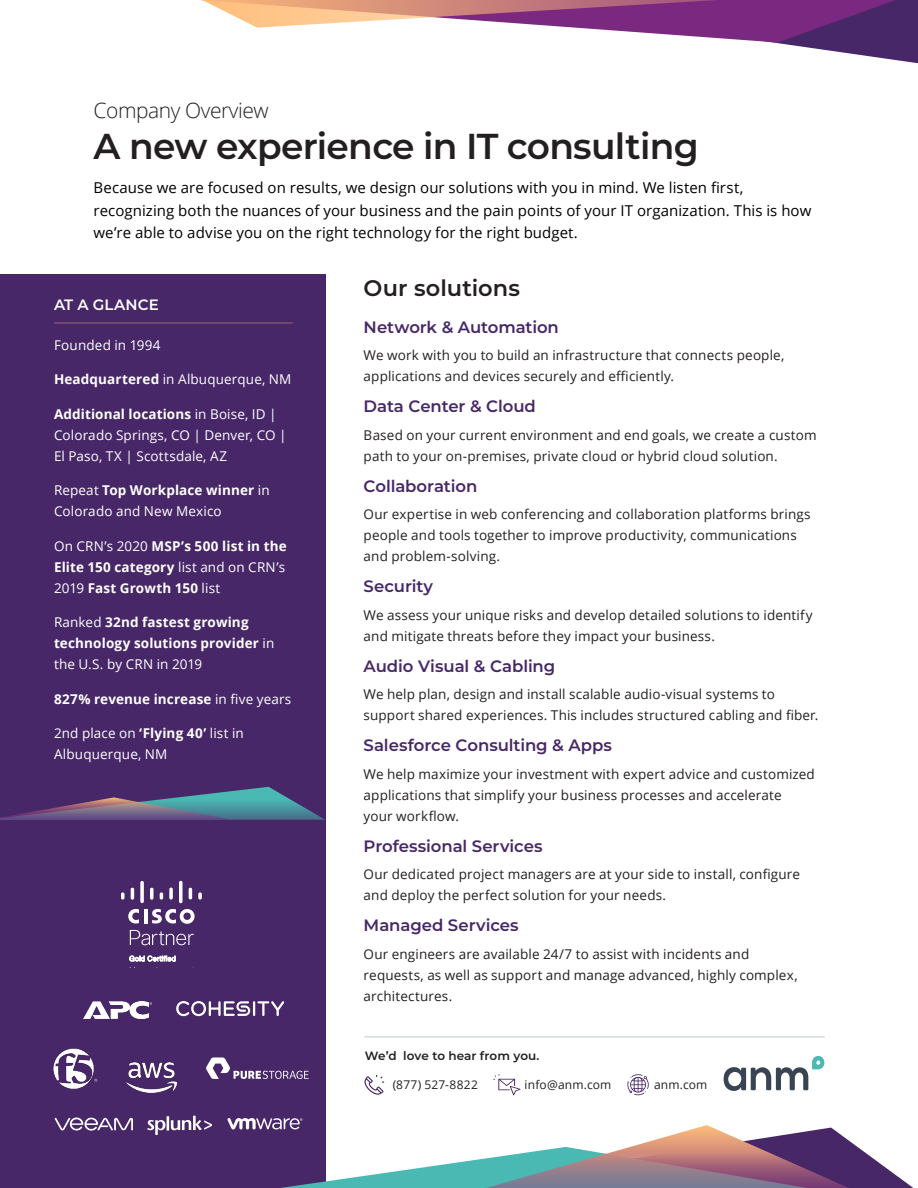
<style>
.page{position:relative;width:918px;height:1188px;background:#fff}
.page>*{position:absolute;margin:0;border:0;box-sizing:border-box;transform-origin:0 0}
.H1-Montserrat{font:600 36px "Montserrat";letter-spacing:-.02em;color:#231f20}
.t1{font:600 22.5px "Montserrat";letter-spacing:.005em;color:#231f20}
.Service_Title{font:300 21px "Open Sans";letter-spacing:-.02em;color:#231f20}
.H3_-_Bullet{font:600 16.5px "Montserrat";letter-spacing:-.005em;color:#472767}
.Body_-_accent{font:15px/22.5px "Open Sans";letter-spacing:.005em;color:#000}
.t2{font:600 15px "Montserrat";letter-spacing:.005em;color:#fff}
.Body{font:13.5px/21px "Open Sans";letter-spacing:.01em;color:#231f20}
.Body-2{font:13.5px/21px "Open Sans";letter-spacing:.01em;color:#fff}
.Body-3{font:700 13.5px/21px "Open Sans";letter-spacing:.01em;color:#fff;text-align:justify}
.Footer_CTA_copy{font:12px "Open Sans";letter-spacing:.015em;color:#231f20}
.Footer_headline{font:600 12px "Montserrat";letter-spacing:.005em;color:#231f20}
.s1{font-weight:700}
.s2{font-weight:400}
</style>
<div class="page">
<div style="left:0;top:274px;width:325px;height:914px;background:#472767"></div>
<svg style="left:0;top:787px;width:325px;height:33px"></svg>
<svg style="left:724px;top:1056px;width:101px;height:35px"></svg>
<hr style="left:364px;top:1036px;width:461px;height:2px;background:#d4d9d9">
<svg style="left:364px;top:1075px;width:20px;height:20px"></svg>
<svg style="left:493px;top:1074px;width:27px;height:21px"></svg>
<svg style="left:201px;top:0;width:717px;height:63px"></svg>
<svg style="left:627px;top:1074px;width:22px;height:21px"></svg>
<svg style="left:227px;top:1118px;width:686px;height:70px"></svg>
<img style="left:127px;top:1063px;width:49px;height:29px">
<svg style="left:130px;top:930px;width:64px;height:16px"></svg>
<hr style="left:144px;top:909px;width:3px;height:14px;background:#fff">
<svg style="left:128px;top:909px;width:11px;height:15px"></svg>
<svg style="left:152px;top:909px;width:43px;height:15px"></svg>
<svg style="left:121px;top:892px;width:4px;height:8px"></svg>
<svg style="left:131px;top:887px;width:3px;height:13px"></svg>
<svg style="left:140px;top:881px;width:4px;height:22px"></svg>
<svg style="left:150px;top:887px;width:4px;height:13px"></svg>
<svg style="left:160px;top:892px;width:3px;height:8px"></svg>
<svg style="left:169px;top:887px;width:4px;height:13px"></svg>
<svg style="left:179px;top:881px;width:4px;height:22px"></svg>
<svg style="left:189px;top:887px;width:3px;height:13px"></svg>
<svg style="left:198px;top:892px;width:4px;height:8px"></svg>
<svg style="left:130px;top:956px;width:45px;height:5px"></svg>
<img style="left:84px;top:1001px;width:68px;height:18px">
<img style="left:53px;top:1048px;width:44px;height:41px">
<hr style="left:54px;top:322px;width:239px;height:2px;background:#ffbd78">
<svg style="left:147px;top:1116px;width:65px;height:19px"></svg>
<svg style="left:206px;top:1057px;width:103px;height:22px"></svg>
<svg style="left:176px;top:1001px;width:108px;height:15px"></svg>
<svg style="left:55px;top:1118px;width:78px;height:13px"></svg>
<p class="Service_Title" style="left:94px;top:96px;width:177px">Company Overview</p>
<p class="H1-Montserrat" style="left:94px;top:120px;width:607px">A new experience in IT consulting</p>
<p class="Body_-_accent" style="left:94px;top:176px;width:719px">Because we are focused on results, we design our solutions with you in mind. We listen first, recognizing both the nuances of your business and the pain points of your IT organization. This is how we’re able to advise you on the right technology for the right budget.</p>
<h2 class="t1" style="left:364px;top:272px;width:158px">Our solutions</h2>
<p class="H3_-_Bullet" style="left:364px;top:315px;width:197px">Network &amp; Automation</p>
<p class="Body" style="left:364px;top:345px;width:422px">We work with you to build an infrastructure that connects people, applications and devices securely and efficiently.</p>
<p class="H3_-_Bullet" style="left:364px;top:395px;width:174px">Data Center &amp; Cloud</p>
<p class="Body" style="left:364px;top:424px;width:454px">Based on your current environment and end goals, we create a custom path to your on-premises, private cloud or hybrid cloud solution.</p>
<p class="H3_-_Bullet" style="left:364px;top:474px;width:115px">Collaboration</p>
<p class="Body" style="left:364px;top:504px;width:449px">Our expertise in web conferencing and collaboration platforms brings people and tools together to improve productivity, communications and problem-solving.</p>
<p class="H3_-_Bullet" style="left:364px;top:575px;width:71px">Security</p>
<p class="Body" style="left:364px;top:604px;width:450px">We assess your unique risks and develop detailed solutions to identify and mitigate threats before they impact your business.</p>
<p class="H3_-_Bullet" style="left:364px;top:654px;width:193px">Audio Visual &amp; Cabling</p>
<p class="Body" style="left:364px;top:684px;width:456px">We help plan, design and install scalable audio-visual systems to support shared experiences. This includes structured cabling and fiber.</p>
<p class="H3_-_Bullet" style="left:364px;top:734px;width:250px">Salesforce Consulting &amp; Apps</p>
<p class="Body" style="left:364px;top:763px;width:453px">We help maximize your investment with expert advice and customized applications that simplify your business processes and accelerate<br>your workflow.</p>
<p class="H3_-_Bullet" style="left:364px;top:834px;width:181px">Professional Services</p>
<p class="Body" style="left:364px;top:864px;width:438px">Our dedicated project managers are at your side to install, configure and deploy the perfect solution for your needs.</p>
<p class="H3_-_Bullet" style="left:364px;top:914px;width:157px">Managed Services</p>
<p class="Body" style="left:364px;top:943px;width:436px">Our engineers are available 24/7 to assist with incidents and requests, as well as support and manage advanced, highly complex, architectures.</p>
<h3 class="t2" style="left:54px;top:294px;width:106px">AT A GLANCE</h3>
<p class="Body-2" style="left:54px;top:334px;width:108px">Founded in 1994</p>
<p class="Body-2" style="left:54px;top:369px;width:239px"><span class="s1">Headquartered</span> in Albuquerque, NM</p>
<p class="Body-2" style="left:54px;top:403px;width:234px"><span class="s1">Additional locations</span> in Boise, ID |<br>Colorado Springs, CO | Denver, CO |<br>El Paso, TX | Scottsdale, AZ</p>
<p class="Body-2" style="left:54px;top:480px;width:217px">Repeat <span class="s1">Top Workplace winner</span> in<br>Colorado and New Mexico</p>
<p class="Body-3" style="left:54px;top:535px;width:234px"><span class="s2">On CRN’s 2020</span> MSP’s 500 list in the Elite 150 category <span class="s2">list and on CRN’s 2019</span> Fast Growth 150 <span class="s2">list</span></p>
<p class="Body-3" style="left:54px;top:612px;width:222px;text-align:left"><span class="s2">Ranked</span> 32nd fastest growing technology solutions provider <span class="s2">in the U.S. by CRN in 2019</span></p>
<p class="Body-3" style="left:54px;top:688px;width:239px">827% revenue increase <span class="s2">in five years</span></p>
<p class="Body-2" style="left:54px;top:723px;width:191px">2nd place on <span class="s1">‘Flying 40’</span> list in<br>Albuquerque, NM</p>
<p class="Footer_headline" style="left:365px;top:1047px;width:176px">We’d love to hear from you.</p>
<p class="Footer_CTA_copy" style="left:393px;top:1077px;width:87px">(877) 527-8822</p>
<p class="Footer_CTA_copy" style="left:525px;top:1077px;width:88px">info@anm.com</p>
<p class="Footer_CTA_copy" style="left:654px;top:1077px;width:55px">anm.com</p>
</div>
